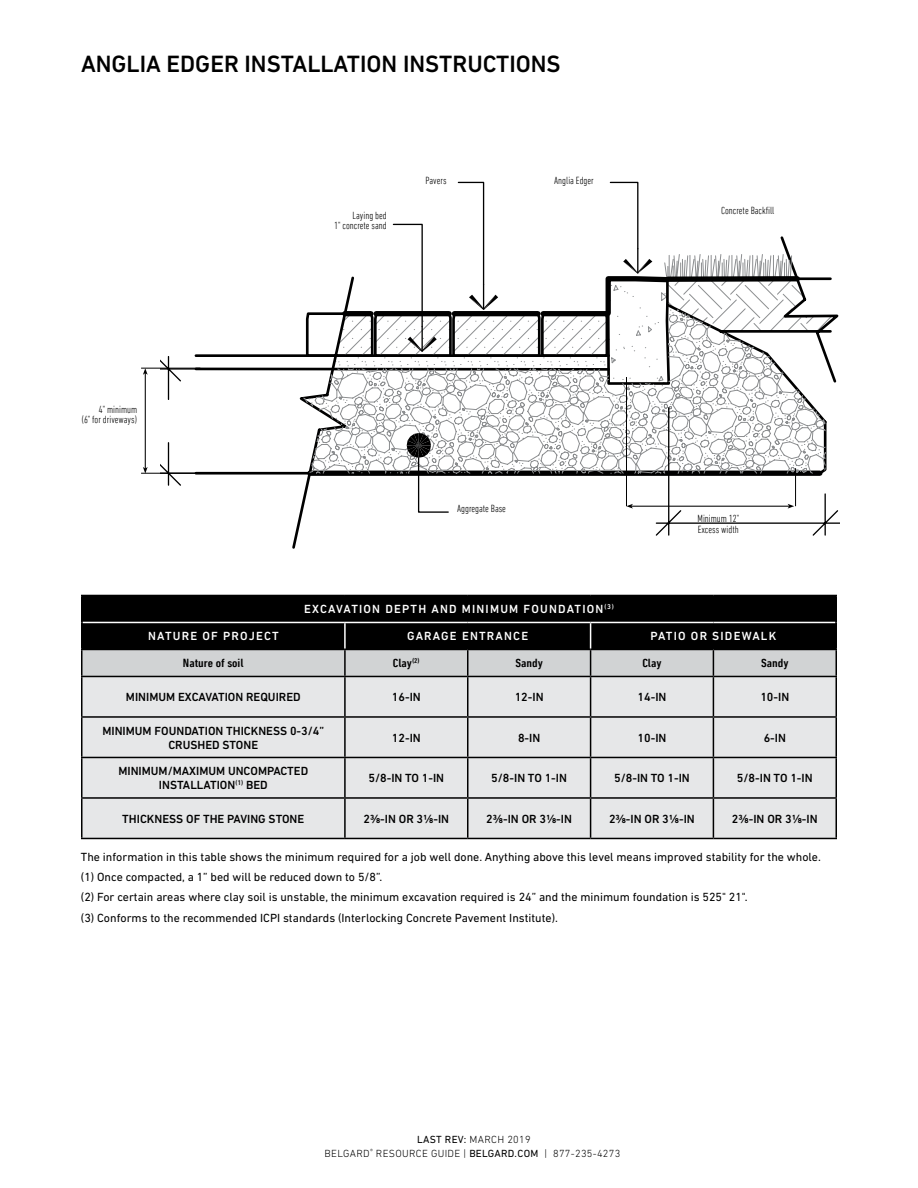
<style>
.page{position:relative;width:918px;height:1188px;background:#fff}
.page>*{position:absolute;margin:0;border:0;box-sizing:border-box;transform-origin:0 0}
.t1{font:500 24px "DIN Next LT Pro";color:#000}
.t2{font:12px/20.2px "DIN Next LT Pro";color:#000}
.t3{font:500 12px/14.4px "DIN Next LT Pro";color:#000;text-align:center}
.t4{font:500 12px "DIN Next LT Pro";letter-spacing:.1em;color:#fff}
.t5{font:500 condensed 12px "DIN Next LT Pro";color:#000;scale:1.16 1}
.t6{font:300 condensed 10.5px/10.5px "DIN Next LT Pro";color:#000;text-align:right}
.t7{font:300 10.5px/13.8px "DIN Next LT Pro";letter-spacing:.03em;color:#000;text-align:center}
.s1{font-weight:400}
</style>
<div class="page">
<svg style="left:160px;top:312px;width:680px;height:225px"></svg>
<svg style="left:336px;top:182px;width:497px;height:204px"></svg>
<svg style="left:407px;top:433px;width:43px;height:80px"></svg>
<hr style="left:145px;top:371px;width:1px;height:98px;background:#000">
<svg style="left:143px;top:369px;width:5px;height:6px"></svg>
<svg style="left:143px;top:467px;width:5px;height:6px"></svg>
<hr style="left:630px;top:506px;width:160px;height:1px;background:#000">
<svg style="left:626px;top:504px;width:7px;height:5px"></svg>
<svg style="left:788px;top:504px;width:6px;height:5px"></svg>
<hr style="left:141px;top:473px;width:59px;height:1px;background:#000">
<hr style="left:795px;top:468px;width:1px;height:38px;background:#000">
<hr style="left:141px;top:368px;width:59px;height:1px;background:#000">
<hr style="left:626px;top:377px;width:1px;height:129px;background:#000">
<div style="left:82px;top:677px;width:754px;height:161px;background:#e6e7e8"></div>
<hr style="left:81px;top:676px;width:264px;height:1px;background:#000">
<hr style="left:81px;top:677px;width:1px;height:39px;background:#000">
<hr style="left:345px;top:676px;width:123px;height:1px;background:#000">
<hr style="left:344px;top:677px;width:2px;height:39px;background:#000">
<hr style="left:468px;top:676px;width:123px;height:1px;background:#000">
<hr style="left:467px;top:677px;width:1px;height:39px;background:#000">
<hr style="left:591px;top:676px;width:122px;height:1px;background:#000">
<hr style="left:590px;top:677px;width:1px;height:39px;background:#000">
<hr style="left:713px;top:676px;width:124px;height:1px;background:#000">
<hr style="left:713px;top:677px;width:1px;height:39px;background:#000">
<hr style="left:81px;top:716px;width:264px;height:2px;background:#000">
<hr style="left:81px;top:718px;width:1px;height:39px;background:#000">
<hr style="left:345px;top:716px;width:123px;height:2px;background:#000">
<hr style="left:344px;top:718px;width:2px;height:39px;background:#000">
<hr style="left:468px;top:716px;width:123px;height:2px;background:#000">
<hr style="left:467px;top:718px;width:1px;height:39px;background:#000">
<hr style="left:591px;top:716px;width:122px;height:2px;background:#000">
<hr style="left:590px;top:718px;width:1px;height:39px;background:#000">
<hr style="left:713px;top:716px;width:124px;height:2px;background:#000">
<hr style="left:713px;top:718px;width:1px;height:39px;background:#000">
<hr style="left:81px;top:757px;width:264px;height:1px;background:#000">
<hr style="left:81px;top:758px;width:1px;height:39px;background:#000">
<hr style="left:345px;top:757px;width:123px;height:1px;background:#000">
<hr style="left:344px;top:758px;width:2px;height:39px;background:#000">
<hr style="left:468px;top:757px;width:123px;height:1px;background:#000">
<hr style="left:467px;top:758px;width:1px;height:39px;background:#000">
<hr style="left:591px;top:757px;width:122px;height:1px;background:#000">
<hr style="left:590px;top:758px;width:1px;height:39px;background:#000">
<hr style="left:713px;top:757px;width:124px;height:1px;background:#000">
<hr style="left:713px;top:758px;width:1px;height:39px;background:#000">
<hr style="left:81px;top:797px;width:264px;height:2px;background:#000">
<hr style="left:81px;top:799px;width:1px;height:39px;background:#000">
<hr style="left:345px;top:797px;width:123px;height:2px;background:#000">
<hr style="left:344px;top:799px;width:2px;height:39px;background:#000">
<hr style="left:468px;top:797px;width:123px;height:2px;background:#000">
<hr style="left:467px;top:799px;width:1px;height:39px;background:#000">
<hr style="left:591px;top:797px;width:122px;height:2px;background:#000">
<hr style="left:590px;top:799px;width:1px;height:39px;background:#000">
<hr style="left:713px;top:797px;width:124px;height:2px;background:#000">
<hr style="left:713px;top:799px;width:1px;height:39px;background:#000">
<hr style="left:81px;top:838px;width:264px;height:1px;background:#000">
<hr style="left:345px;top:838px;width:123px;height:1px;background:#000">
<hr style="left:468px;top:838px;width:123px;height:1px;background:#000">
<hr style="left:591px;top:838px;width:122px;height:1px;background:#000">
<hr style="left:713px;top:838px;width:124px;height:1px;background:#000">
<hr style="left:836px;top:677px;width:1px;height:39px;background:#000">
<hr style="left:836px;top:718px;width:1px;height:39px;background:#000">
<hr style="left:836px;top:758px;width:1px;height:39px;background:#000">
<hr style="left:836px;top:799px;width:1px;height:39px;background:#000">
<svg style="left:81px;top:595px;width:756px;height:81px;background:#464647"></svg>
<h1 class="t1" style="left:81px;top:50px;width:481px">ANGLIA EDGER INSTALLATION INSTRUCTIONS</h1>
<p class="t6" style="left:82px;top:404px;width:57px">4" minimum<br>(6" for driveways)</p>
<p class="t6" style="left:334px;top:210px;width:54px">Laying bed<br>1" concrete sand</p>
<p class="t6" style="left:426px;top:175px;width:22px">Pavers</p>
<p class="t6" style="left:554px;top:175px;width:41px">Anglia Edger</p>
<p class="t6" style="left:721px;top:205px;width:55px">Concrete Backfill</p>
<p class="t6" style="left:457px;top:503px;width:50px">Aggregate Base</p>
<p class="t4" style="left:304px;top:602px;width:311px">EXCAVATION DEPTH AND MINIMUM FOUNDATION<sup>(3)</sup></p>
<p class="t6" style="left:698px;top:513px;width:43px;text-align:left">Minimum 12"<br>Excess width</p>
<p class="t4" style="left:148px;top:629px;width:132px">NATURE OF PROJECT</p>
<p class="t4" style="left:407px;top:629px;width:122px">GARAGE ENTRANCE</p>
<p class="t4" style="left:651px;top:629px;width:127px">PATIO OR SIDEWALK</p>
<p class="t5" style="left:183px;top:657px;width:54px">Nature of soil</p>
<p class="t5" style="left:393px;top:657px;width:25px">Clay<sup>(2)</sup></p>
<p class="t5" style="left:515px;top:657px;width:25px">Sandy</p>
<p class="t5" style="left:642px;top:657px;width:18px">Clay</p>
<p class="t5" style="left:761px;top:657px;width:25px">Sandy</p>
<p class="t3" style="left:126px;top:690px;width:176px">MINIMUM EXCAVATION REQUIRED</p>
<p class="t3" style="left:392px;top:690px;width:30px">16-IN</p>
<p class="t3" style="left:515px;top:690px;width:30px">12-IN</p>
<p class="t3" style="left:638px;top:690px;width:30px">14-IN</p>
<p class="t3" style="left:760px;top:690px;width:30px">10-IN</p>
<p class="t3" style="left:102px;top:723px;width:223px">MINIMUM FOUNDATION THICKNESS 0-3/4”<br>CRUSHED STONE</p>
<p class="t3" style="left:392px;top:730px;width:30px">12-IN</p>
<p class="t3" style="left:518px;top:730px;width:24px">8-IN</p>
<p class="t3" style="left:638px;top:730px;width:30px">10-IN</p>
<p class="t3" style="left:764px;top:730px;width:24px">6-IN</p>
<p class="t3" style="left:118px;top:764px;width:191px">MINIMUM/MAXIMUM UNCOMPACTED<br>INSTALLATION<sup>(1)</sup> BED</p>
<p class="t3" style="left:368px;top:771px;width:77px">5/8-IN TO 1-IN</p>
<p class="t3" style="left:491px;top:771px;width:77px">5/8-IN TO 1-IN</p>
<p class="t3" style="left:614px;top:771px;width:77px">5/8-IN TO 1-IN</p>
<p class="t3" style="left:737px;top:771px;width:77px">5/8-IN TO 1-IN</p>
<p class="t3" style="left:122px;top:811px;width:183px">THICKNESS OF THE PAVING STONE</p>
<p class="t3" style="left:363px;top:811px;width:87px">23/8-IN OR 31/8-IN</p>
<p class="t3" style="left:486px;top:811px;width:87px">23/8-IN OR 31/8-IN</p>
<p class="t3" style="left:609px;top:811px;width:87px">23/8-IN OR 31/8-IN</p>
<p class="t3" style="left:732px;top:811px;width:87px">23/8-IN OR 31/8-IN</p>
<p class="t2" style="left:81px;top:847px;width:741px">The information in this table shows the minimum required for a job well done. Anything above this level means improved stability for the whole. (1) Once compacted, a 1” bed will be reduced down to 5/8”.<br>(2) For certain areas where clay soil is unstable, the minimum excavation required is 24” and the minimum foundation is 525" 21".<br>(3) Conforms to the recommended ICPI standards (Interlocking Concrete Pavement Institute).</p>
<p class="t7" style="left:325px;top:1132px;width:297px"><span class="s1">LAST REV:</span> MARCH 2019<br>BELGARD<sup>®</sup> RESOURCE GUIDE | <span class="s1">BELGARD.COM</span> | 877-235-4273</p>
</div>
